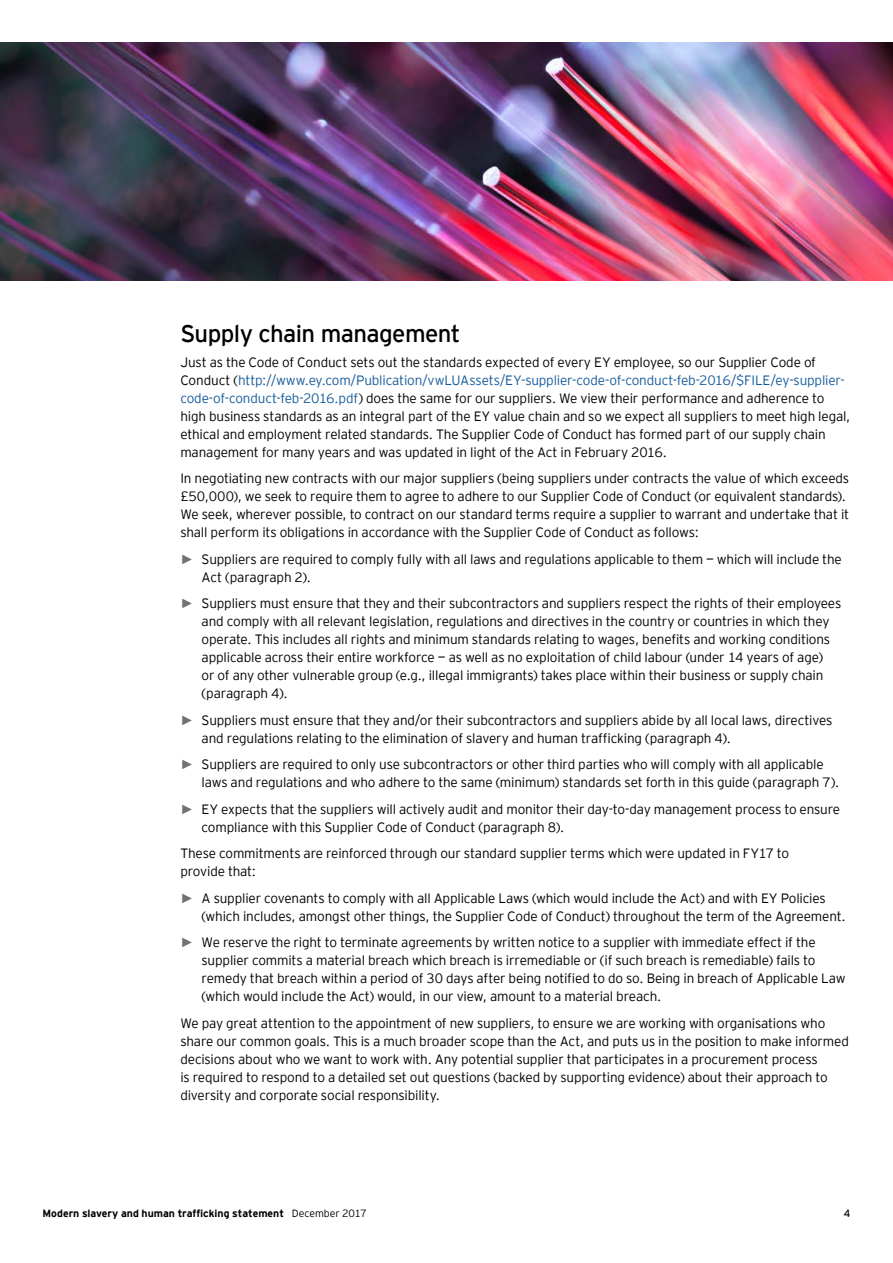
<style>
.page{position:relative;width:893px;height:1263px;background:#fff}
.page>*{position:absolute;margin:0;border:0;box-sizing:border-box;transform-origin:0 0}
.t1{font:24px "EY Interstate";letter-spacing:-.025em;color:#000}
.t2{font:300 13.5px/18px "EY Interstate";letter-spacing:-.015em;color:#000}
.t3{font:700 10.5px "EY Interstate";color:#000}
.t4{font:10.5px "EY Interstate";color:#000}
.s1{color:#165b9a}
.s2{font-family:"Arial";font-weight:700;color:#707172}
.s3{font-weight:300}
</style>
<div class="page">
<img style="left:0;top:43px;width:893px;height:238px">
<h1 class="t1" style="left:180px;top:317px;width:282px">Supply chain management</h1>
<p class="t2" style="left:180px;top:352px;width:672px">Just as the Code of Conduct sets out the standards expected of every EY employee, so our Supplier Code of Conduct (<span class="s1">http://www.ey.com/Publication/vwLUAssets/EY-supplier-code-of-conduct-feb-2016/$FILE/ey-supplier&shy;code-of-conduct-feb-2016.pdf</span>) does the same for our suppliers. We view their performance and adherence to high business standards as an integral part of the EY value chain and so we expect all suppliers to meet high legal, ethical and employment related standards. The Supplier Code of Conduct has formed part of our supply chain management for many years and was updated in light of the Act in February 2016.</p>
<p class="t2" style="left:180px;top:469px;width:670px">In negotiating new contracts with our major suppliers (being suppliers under contracts the value of which exceeds £50,000), we seek to require them to agree to adhere to our Supplier Code of Conduct (or equivalent standards).<br>We seek, wherever possible, to contract on our standard terms require a supplier to warrant and undertake that it shall perform its obligations in accordance with the Supplier Code of Conduct as follows:</p>
<p class="t2" style="left:202px;top:549px;width:642px;text-indent:-21px"><span class="s2">►</span> Suppliers are required to comply fully with all laws and regulations applicable to them — which will include the<br>Act (paragraph 2).</p>
<p class="t2" style="left:202px;top:594px;width:641px;text-indent:-21px"><span class="s2">►</span> Suppliers must ensure that they and their subcontractors and suppliers respect the rights of their employees and comply with all relevant legislation, regulations and directives in the country or countries in which they operate. This includes all rights and minimum standards relating to wages, benefits and working conditions applicable across their entire workforce — as well as no exploitation of child labour (under 14 years of age)<br>or of any other vulnerable group (e.g., illegal immigrants) takes place within their business or supply chain (paragraph 4).</p>
<p class="t2" style="left:202px;top:710px;width:632px;text-indent:-21px"><span class="s2">►</span> Suppliers must ensure that they and/or their subcontractors and suppliers abide by all local laws, directives and regulations relating to the elimination of slavery and human trafficking (paragraph 4).</p>
<p class="t2" style="left:202px;top:755px;width:639px;text-indent:-21px"><span class="s2">►</span> Suppliers are required to only use subcontractors or other third parties who will comply with all applicable laws and regulations and who adhere to the same (minimum) standards set forth in this guide (paragraph 7).</p>
<p class="t2" style="left:202px;top:799px;width:640px;text-indent:-21px"><span class="s2">►</span> EY expects that the suppliers will actively audit and monitor their day-to-day management process to ensure compliance with this Supplier Code of Conduct (paragraph 8).</p>
<p class="t2" style="left:180px;top:844px;width:610px">These commitments are reinforced through our standard supplier terms which were updated in FY17 to provide that:</p>
<p class="t2" style="left:202px;top:888px;width:645px;text-indent:-21px"><span class="s2">►</span> A supplier covenants to comply with all Applicable Laws (which would include the Act) and with EY Policies (which includes, amongst other things, the Supplier Code of Conduct) throughout the term of the Agreement.</p>
<p class="t2" style="left:202px;top:933px;width:646px;text-indent:-21px"><span class="s2">►</span> We reserve the right to terminate agreements by written notice to a supplier with immediate effect if the supplier commits a material breach which breach is irremediable or (if such breach is remediable) fails to remedy that breach within a period of 30 days after being notified to do so. Being in breach of Applicable Law (which would include the Act) would, in our view, amount to a material breach.</p>
<p class="t2" style="left:180px;top:1013px;width:670px">We pay great attention to the appointment of new suppliers, to ensure we are working with organisations who share our common goals. This is a much broader scope than the Act, and puts us in the position to make informed decisions about who we want to work with. Any potential supplier that participates in a procurement process<br>is required to respond to a detailed set out questions (backed by supporting evidence) about their approach to diversity and corporate social responsibility.</p>
<p class="t3" style="left:43px;top:1206px;width:326px">Modern slavery and human trafficking statement <span class="s3">December 2017</span></p>
<p class="t4" style="left:844px;top:1206px;width:8px">4</p>
</div>
